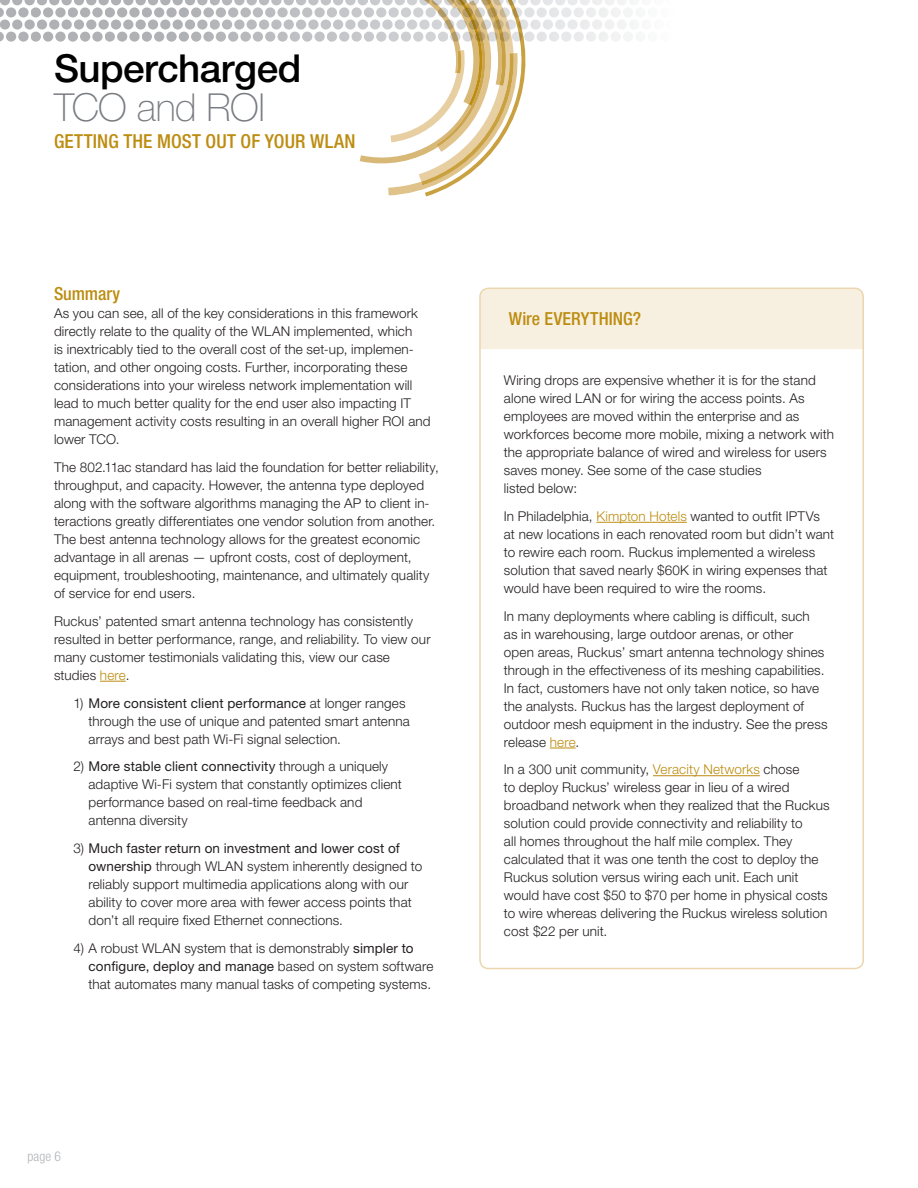
<style>
.page{position:relative;width:918px;height:1188px;background:#fff}
.page>*{position:absolute;margin:0;border:0;box-sizing:border-box;transform-origin:0 0}
.t1{font:500 38.55px "Helvetica Neue LT Std";letter-spacing:-.01em;color:#010101}
.t2{font:100 38.55px "Helvetica Neue LT Std";letter-spacing:-.015em;color:#787c81}
.t3{font:500 condensed 19.35px "Helvetica Neue LT Std";letter-spacing:.005em;color:#bd8d11}
.wpBB_Subhead_b_GOLD{font:500 condensed 18px "Helvetica Neue LT Std";color:#bd8d11}
.wpBB_100K_Body_Text{font:300 13.5px/18px "Helvetica Neue LT Std";letter-spacing:.01em;color:#231f20}
.wpBB_Body_Text_Inden{font:300 13.5px/18px "Helvetica Neue LT Std";letter-spacing:.01em;color:#231f20}
.t4{font:300 condensed 13.5px "Helvetica Neue LT Std";color:#b1b4b9}
.s1{color:#bd8d11}
.s2{font-weight:400}
</style>
<div class="page">
<div style="left:0;top:0;width:10px;height:5px;background:#afb1b4"></div>
<div style="left:12px;top:0;width:10px;height:5px;background:#afb1b4"></div>
<svg style="left:24px;top:0;width:11px;height:5px"></svg>
<div style="left:37px;top:0;width:10px;height:5px;background:#afb1b4"></div>
<div style="left:49px;top:0;width:10px;height:5px;background:#afb1b4"></div>
<div style="left:62px;top:0;width:10px;height:5px;background:#afb1b4"></div>
<div style="left:74px;top:0;width:10px;height:5px;background:#afb1b4"></div>
<div style="left:86px;top:0;width:10px;height:5px;background:#afb1b4"></div>
<div style="left:99px;top:0;width:10px;height:5px;background:#afb1b4"></div>
<div style="left:111px;top:0;width:10px;height:5px;background:#afb1b4"></div>
<div style="left:123px;top:0;width:10px;height:5px;background:#afb1b4"></div>
<div style="left:136px;top:0;width:10px;height:5px;background:#afb1b4"></div>
<div style="left:148px;top:0;width:10px;height:5px;background:#afb1b4"></div>
<svg style="left:160px;top:0;width:11px;height:5px"></svg>
<svg style="left:0;top:7px;width:4px;height:10px"></svg>
<svg style="left:6px;top:7px;width:10px;height:10px"></svg>
<svg style="left:18px;top:7px;width:11px;height:10px"></svg>
<svg style="left:31px;top:7px;width:10px;height:10px"></svg>
<svg style="left:43px;top:7px;width:10px;height:10px"></svg>
<svg style="left:55px;top:7px;width:11px;height:10px"></svg>
<svg style="left:68px;top:7px;width:10px;height:10px"></svg>
<svg style="left:80px;top:7px;width:10px;height:10px"></svg>
<svg style="left:92px;top:7px;width:11px;height:10px"></svg>
<svg style="left:105px;top:7px;width:10px;height:10px"></svg>
<svg style="left:117px;top:7px;width:10px;height:10px"></svg>
<svg style="left:129px;top:7px;width:11px;height:10px"></svg>
<svg style="left:142px;top:7px;width:10px;height:10px"></svg>
<svg style="left:154px;top:7px;width:10px;height:10px"></svg>
<svg style="left:166px;top:7px;width:11px;height:10px"></svg>
<svg style="left:0;top:19px;width:10px;height:11px"></svg>
<svg style="left:12px;top:19px;width:10px;height:11px"></svg>
<svg style="left:24px;top:19px;width:11px;height:11px"></svg>
<svg style="left:37px;top:19px;width:10px;height:11px"></svg>
<svg style="left:49px;top:19px;width:10px;height:11px"></svg>
<svg style="left:62px;top:19px;width:10px;height:11px"></svg>
<svg style="left:74px;top:19px;width:10px;height:11px"></svg>
<svg style="left:86px;top:19px;width:10px;height:11px"></svg>
<svg style="left:99px;top:19px;width:10px;height:11px"></svg>
<svg style="left:111px;top:19px;width:10px;height:11px"></svg>
<svg style="left:123px;top:19px;width:10px;height:11px"></svg>
<svg style="left:136px;top:19px;width:10px;height:11px"></svg>
<svg style="left:148px;top:19px;width:10px;height:11px"></svg>
<svg style="left:160px;top:19px;width:11px;height:11px"></svg>
<svg style="left:0;top:32px;width:4px;height:10px"></svg>
<div style="left:6px;top:32px;width:10px;height:10px;background:#afb1b4;border-radius:5px"></div>
<svg style="left:18px;top:32px;width:11px;height:10px"></svg>
<div style="left:31px;top:32px;width:10px;height:10px;background:#afb1b4;border-radius:5px"></div>
<div style="left:43px;top:32px;width:10px;height:10px;background:#afb1b4;border-radius:5px"></div>
<svg style="left:55px;top:32px;width:11px;height:10px"></svg>
<div style="left:68px;top:32px;width:10px;height:10px;background:#afb1b4;border-radius:5px"></div>
<div style="left:80px;top:32px;width:10px;height:10px;background:#afb1b4;border-radius:5px"></div>
<svg style="left:92px;top:32px;width:11px;height:10px"></svg>
<div style="left:105px;top:32px;width:10px;height:10px;background:#afb1b4;border-radius:5px"></div>
<div style="left:117px;top:32px;width:10px;height:10px;background:#afb1b4;border-radius:5px"></div>
<svg style="left:129px;top:32px;width:11px;height:10px"></svg>
<div style="left:142px;top:32px;width:10px;height:10px;background:#afb1b4;border-radius:5px"></div>
<div style="left:154px;top:32px;width:10px;height:10px;background:#afb1b4;border-radius:5px"></div>
<svg style="left:166px;top:32px;width:11px;height:10px"></svg>
<svg style="left:173px;top:0;width:458px;height:196px"></svg>
<svg style="left:100px;top:681px;width:26px;height:1px"></svg>
<div style="left:480px;top:288px;width:383px;height:61px;background:#f7f0e0"></div>
<div style="left:479px;top:288px;width:385px;height:681px;border:2px solid #ebd6af;border-radius:9px"></div>
<hr style="left:596px;top:522px;width:91px;height:1px;background:#bd8d11">
<svg style="left:550px;top:748px;width:26px;height:1px"></svg>
<hr style="left:653px;top:775px;width:107px;height:1px;background:#bd8d11">
<h1 class="t1" style="left:54px;top:45px;width:249px">Supercharged</h1>
<h1 class="t2" style="left:54px;top:85px;width:212px">TCO and ROI</h1>
<h2 class="t3" style="left:54px;top:129px;width:303px">GETTING THE MOST OUT OF YOUR WLAN</h2>
<p class="wpBB_Subhead_b_GOLD" style="left:54px;top:283px;width:68px">Summary</p>
<p class="wpBB_100K_Body_Text" style="left:54px;top:304px;width:378px">As you can see, all of the key considerations in this framework directly relate to the quality of the WLAN implemented, which<br>is inextricably tied to the overall cost of the set-up, implemen&shy;tation, and other ongoing costs. Further, incorporating these considerations into your wireless network implementation will lead to much better quality for the end user also impacting IT management activity costs resulting in an overall higher ROI and lower TCO.</p>
<p class="wpBB_100K_Body_Text" style="left:54px;top:458px;width:386px">The 802.11ac standard has laid the foundation for better reliability, throughput, and capacity. However, the antenna type deployed along with the software algorithms managing the AP to client in&shy;teractions greatly differentiates one vendor solution from another.<br>The best antenna technology allows for the greatest economic advantage in all arenas — upfront costs, cost of deployment, equipment, troubleshooting, maintenance, and ultimately quality of service for end users.</p>
<p class="wpBB_100K_Body_Text" style="left:54px;top:612px;width:378px">Ruckus’ patented smart antenna technology has consistently resulted in better performance, range, and reliability. To view our many customer testimonials validating this, view our case studies <span class="s1">here</span>.</p>
<p class="wpBB_Body_Text_Inden" style="left:88px;top:693px;width:323px;text-indent:-15px">1) <span class="s2">More consistent client performance</span> at longer ranges through the use of unique and patented smart antenna arrays and best path Wi-Fi signal selection.</p>
<p class="wpBB_Body_Text_Inden" style="left:88px;top:757px;width:315px;text-indent:-15px">2) <span class="s2">More stable client connectivity</span> through a uniquely adaptive Wi-Fi system that constantly optimizes client performance based on real-time feedback and antenna diversity</p>
<p class="wpBB_Body_Text_Inden" style="left:88px;top:839px;width:335px;text-indent:-15px">3) <span class="s2">Much faster return on investment and lower cost of ownership</span> through WLAN system inherently designed to reliably support multimedia applications along with our ability to cover more area with fewer access points that don’t all require fixed Ethernet connections.</p>
<p class="wpBB_Body_Text_Inden" style="left:88px;top:939px;width:346px;text-indent:-15px">4) A robust WLAN system that is demonstrably <span class="s2">simpler to configure, deploy and manage</span> based on system software that automates many manual tasks of competing systems.</p>
<p class="t4" style="left:28px;top:1148px;width:35px">page 6</p>
<p class="wpBB_Subhead_b_GOLD" style="left:509px;top:308px;width:134px">Wire EVERYTHING?</p>
<p class="wpBB_100K_Body_Text" style="left:504px;top:371px;width:332px">Wiring drops are expensive whether it is for the stand alone wired LAN or for wiring the access points. As employees are moved within the enterprise and as workforces become more mobile, mixing a network with the appropriate balance of wired and wireless for users saves money. See some of the case studies<br>listed below:</p>
<p class="wpBB_100K_Body_Text" style="left:504px;top:507px;width:332px">In Philadelphia, <span class="s1">Kimpton Hotels</span> wanted to outfit IPTVs at new locations in each renovated room but didn’t want to rewire each room. Ruckus implemented a wireless solution that saved nearly $60K in wiring expenses that would have been required to wire the rooms.</p>
<p class="wpBB_100K_Body_Text" style="left:504px;top:607px;width:325px">In many deployments where cabling is difficult, such<br>as in warehousing, large outdoor arenas, or other<br>open areas, Ruckus’ smart antenna technology shines through in the effectiveness of its meshing capabilities.<br>In fact, customers have not only taken notice, so have the analysts. Ruckus has the largest deployment of outdoor mesh equipment in the industry. See the press release <span class="s1">here</span>.</p>
<p class="wpBB_100K_Body_Text" style="left:504px;top:760px;width:327px">In a 300 unit community, <span class="s1">Veracity Networks</span> chose<br>to deploy Ruckus’ wireless gear in lieu of a wired broadband network when they realized that the Ruckus solution could provide connectivity and reliability to<br>all homes throughout the half mile complex. They calculated that it was one tenth the cost to deploy the Ruckus solution versus wiring each unit. Each unit would have cost $50 to $70 per home in physical costs to wire whereas delivering the Ruckus wireless solution cost $22 per unit.</p>
</div>
